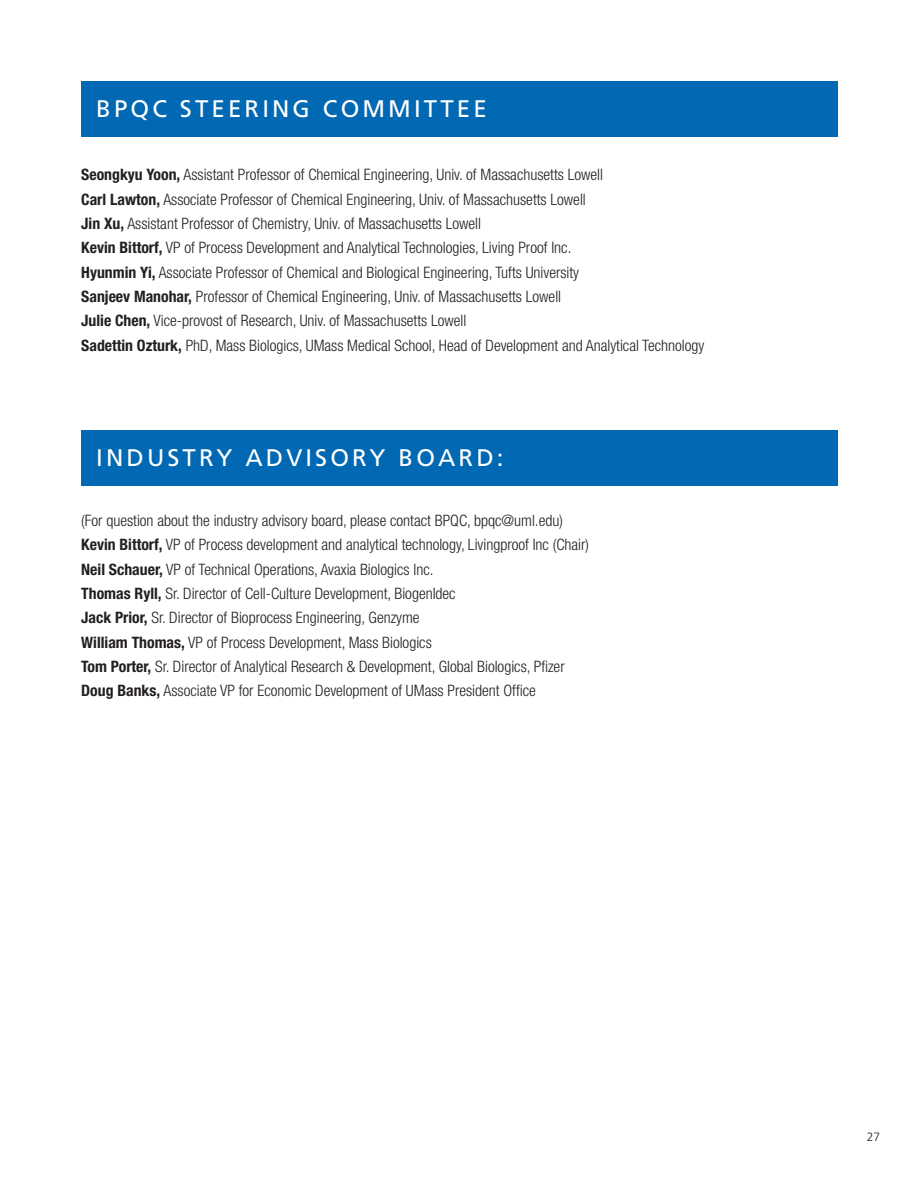
<style>
.page{position:relative;width:917px;height:1188px;background:#fff}
.page>*{position:absolute;margin:0;border:0;box-sizing:border-box;transform-origin:0 0}
.t1{font:24px "Frutiger";letter-spacing:.13em;color:#fff}
.t2{font:300 condensed 15.75px/24.3px "Helvetica Neue LT Std";color:#231f20}
.t3{font:300 12px "Frutiger";color:#231f20}
.s1{font-weight:700}
</style>
<div class="page">
<div style="left:81px;top:81px;width:756px;height:56px;background:#0168b3"></div>
<div style="left:81px;top:430px;width:756px;height:55px;background:#0168b3"></div>
<p class="t1" style="left:96px;top:99px;width:392px">BPQC STEERING COMMITTEE</p>
<p class="t2" style="left:81px;top:164px;width:624px"><span class="s1">Seongkyu Yoon,</span> Assistant Professor of Chemical Engineering, Univ. of Massachusetts Lowell<br><span class="s1">Carl Lawton,</span> Associate Professor of Chemical Engineering, Univ. of Massachusetts Lowell<br><span class="s1">Jin Xu,</span> Assistant Professor of Chemistry, Univ. of Massachusetts Lowell<br><span class="s1">Kevin Bittorf,</span> VP of Process Development and Analytical Technologies, Living Proof Inc.<br><span class="s1">Hyunmin Yi,</span> Associate Professor of Chemical and Biological Engineering, Tufts University<br><span class="s1">Sanjeev Manohar,</span> Professor of Chemical Engineering, Univ. of Massachusetts Lowell<br><span class="s1">Julie Chen,</span> Vice-provost of Research, Univ. of Massachusetts Lowell<br><span class="s1">Sadettin Ozturk,</span> PhD, Mass Biologics, UMass Medical School, Head of Development and Analytical Technology</p>
<p class="t1" style="left:96px;top:448px;width:408px">INDUSTRY ADVISORY BOARD:</p>
<p class="t2" style="left:81px;top:509px;width:509px">(For question about the industry advisory board, please contact BPQC, bpqc@uml.edu)<br><span class="s1">Kevin Bittorf,</span> VP of Process development and analytical technology, Livingproof Inc (Chair)<br><span class="s1">Neil Schauer,</span> VP of Technical Operations, Avaxia Biologics Inc.<br><span class="s1">Thomas Ryll,</span> Sr. Director of Cell-Culture Development, BiogenIdec<br><span class="s1">Jack Prior,</span> Sr. Director of Bioprocess Engineering, Genzyme<br><span class="s1">William Thomas,</span> VP of Process Development, Mass Biologics<br><span class="s1">Tom Porter,</span> Sr. Director of Analytical Research &amp; Development, Global Biologics, Pfizer <span class="s1">Doug Banks,</span> Associate VP for Economic Development of UMass President Office</p>
<p class="t3" style="left:866px;top:1131px;width:15px">27</p>
</div>
